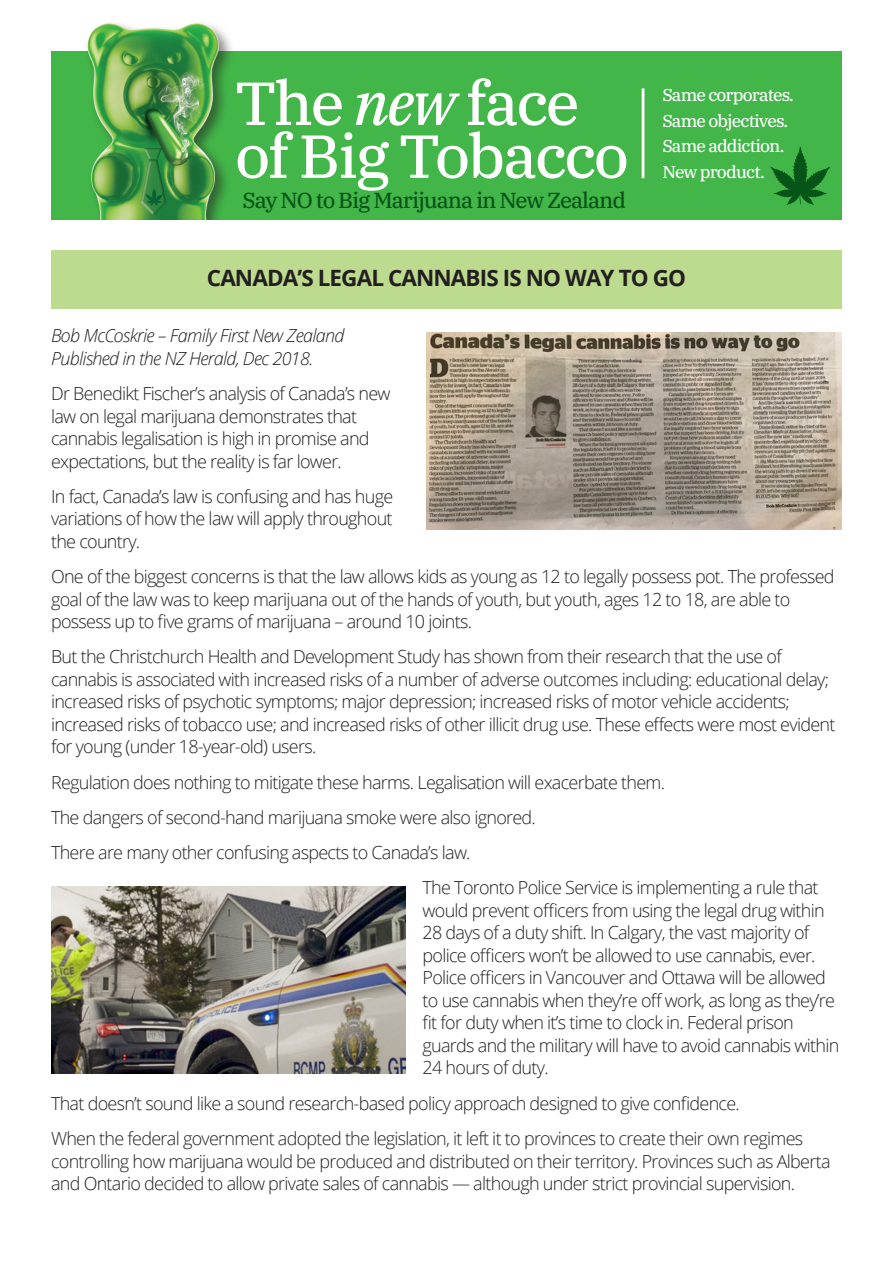
<style>
.page{position:relative;width:893px;height:1263px;background:#fff}
.page>*{position:absolute;margin:0;border:0;box-sizing:border-box;transform-origin:0 0}
.t1{font:60.6px/52.9px "IBM Plex Serif Text";letter-spacing:-.04em;color:#fff}
.INTRO_Heading{font:700 22.5px "Open Sans";letter-spacing:-.04em;color:#231f20}
.t2{font:21.75px "IBM Plex Serif Text";letter-spacing:-.05em;color:#065417}
.Body_Copy{font:300 18px/22.5px "Open Sans";letter-spacing:-.04em;color:#231f20}
.Body_Copy-2{font:italic 300 18px "Open Sans";letter-spacing:-.04em;color:#231f20}
.t3{font:17.1px/25.8px "IBM Plex Serif Text";letter-spacing:-.05em;color:#fff}
.s1{font-style:italic}
</style>
<div class="page">
<div style="left:51px;top:51px;width:791px;height:169px;background:#42b649"></div>
<img style="left:87px;top:23px;width:145px;height:197px">
<hr style="left:642px;top:88px;width:2px;height:90px;background:#fff">
<svg style="left:770px;top:147px;width:60px;height:58px"></svg>
<img style="left:426px;top:332px;width:416px;height:198px">
<img style="left:51px;top:886px;width:355px;height:188px">
<div style="left:51px;top:250px;width:791px;height:58px;background:#bddb8f"></div>
<h1 class="t1" style="left:235px;top:72px;width:396px">The <span class="s1">new</span> face of Big Tobacco</h1>
<p class="t3" style="left:662px;top:81px;width:133px">Same corporates.<br>Same objectives.<br>Same addiction.<br>New product.</p>
<p class="t2" style="left:242px;top:183px;width:385px">Say NO to Big Marijuana in New Zealand</p>
<p class="INTRO_Heading" style="left:207px;top:262px;width:481px">CANADA’S LEGAL CANNABIS IS NO WAY TO GO</p>
<p class="Body_Copy-2" style="left:51px;top:323px;width:295px">Bob McCoskrie – Family First New Zealand</p>
<p class="Body_Copy-2" style="left:51px;top:346px;width:264px">Published in the NZ Herald, Dec 2018.</p>
<p class="Body_Copy" style="left:51px;top:382px;width:341px">Dr Benedikt Fischer’s analysis of Canada’s new law on legal marijuana demonstrates that cannabis legalisation is high in promise and expectations, but the reality is far lower.</p>
<p class="Body_Copy" style="left:51px;top:485px;width:344px;text-align:justify">In fact, Canada’s law is confusing and has huge variations of how the law will apply throughout the country.</p>
<p class="Body_Copy" style="left:51px;top:565px;width:785px">One of the biggest concerns is that the law allows kids as young as 12 to legally possess pot. The professed goal of the law was to keep marijuana out of the hands of youth, but youth, ages 12 to 18, are able to possess up to five grams of marijuana – around 10 joints.</p>
<p class="Body_Copy" style="left:51px;top:645px;width:786px">But the Christchurch Health and Development Study has shown from their research that the use of cannabis is associated with increased risks of a number of adverse outcomes including: educational delay; increased risks of psychotic symptoms; major depression; increased risks of motor vehicle accidents; increased risks of tobacco use; and increased risks of other illicit drug use. These effects were most evident for young (under 18-year-old) users.</p>
<p class="Body_Copy" style="left:51px;top:770px;width:616px">Regulation does nothing to mitigate these harms. Legalisation will exacerbate them.</p>
<p class="Body_Copy" style="left:51px;top:806px;width:486px">The dangers of second-hand marijuana smoke were also ignored.</p>
<p class="Body_Copy" style="left:51px;top:841px;width:421px">There are many other confusing aspects to Canada’s law.</p>
<p class="Body_Copy" style="left:423px;top:876px;width:418px">The Toronto Police Service is implementing a rule that would prevent officers from using the legal drug within 28 days of a duty shift. In Calgary, the vast majority of police officers won’t be allowed to use cannabis, ever.<br>Police officers in Vancouver and Ottawa will be allowed to use cannabis when they’re off work, as long as they’re fit for duty when it’s time to clock in. Federal prison guards and the military will have to avoid cannabis within 24 hours of duty.</p>
<p class="Body_Copy" style="left:51px;top:1091px;width:690px">That doesn’t sound like a sound research-based policy approach designed to give confidence.</p>
<p class="Body_Copy" style="left:51px;top:1127px;width:781px">When the federal government adopted the legislation, it left it to provinces to create their own regimes controlling how marijuana would be produced and distributed on their territory. Provinces such as Alberta and Ontario decided to allow private sales of cannabis — although under strict provincial supervision.</p>
</div>
